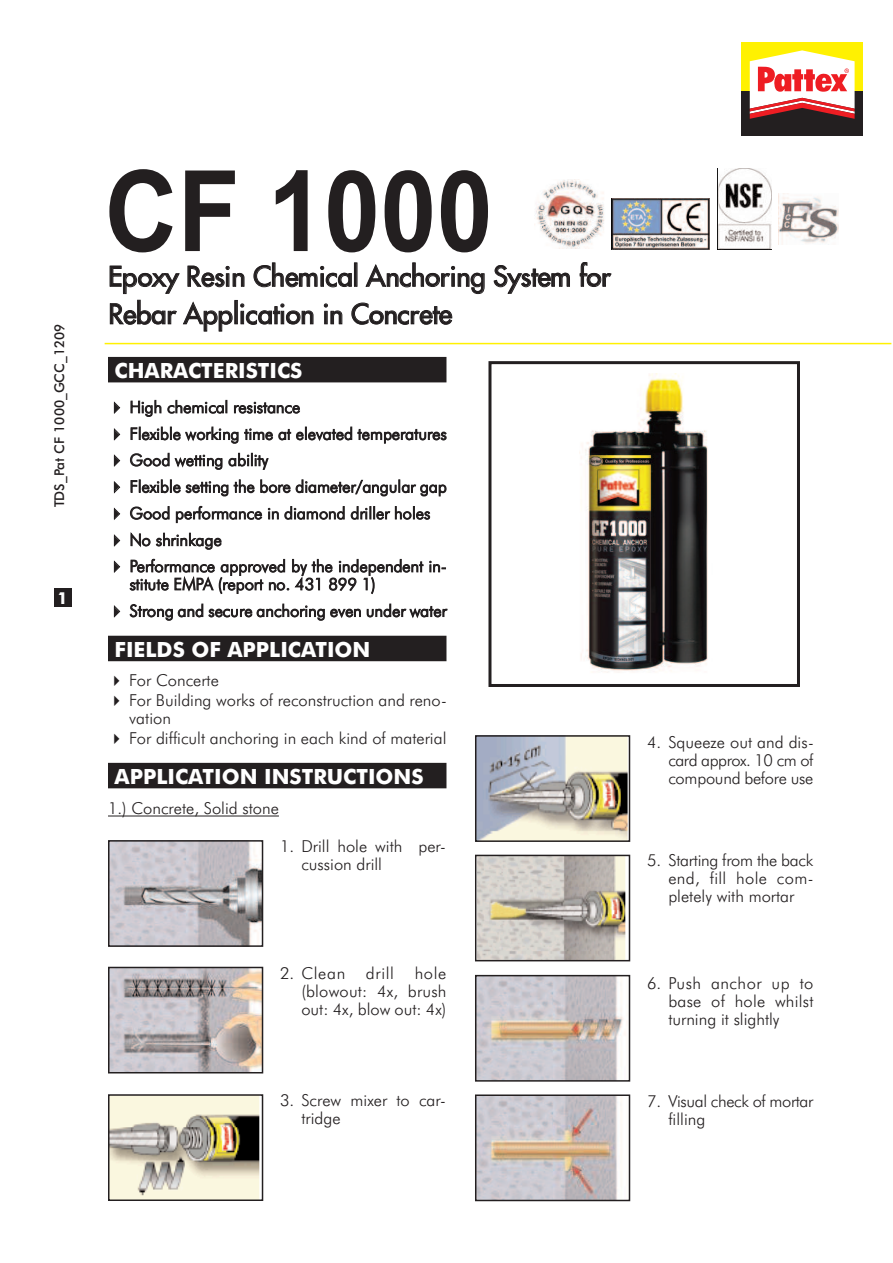
<style>
.page{position:relative;width:893px;height:1263px;background:#fff}
.page>*{position:absolute;margin:0;border:0;box-sizing:border-box;transform-origin:0 0}
.t1{font:700 112.5px "Arial";color:#231f20;scale:.9 1}
.t2{font:27px/37.5px "Futura 2";color:#231f20}
.t3{font:700 21px "Futura BT";color:#fff}
.t4{font:300 16.5px/18px "Futura BT";color:#231f20}
.t5{font:300 16.5px/18px "Futura BT";letter-spacing:-.02em;color:#231f20}
.t6{font:700 16.5px "Futura BT";color:#fff}
.t7{font:500 13.5px "Futura BT";color:#231f20}
</style>
<div class="page">
<img style="left:534px;top:180px;width:70px;height:68px">
<div style="left:108px;top:357px;width:338px;height:25px;background:#231f20"></div>
<div style="left:108px;top:636px;width:338px;height:25px;background:#231f20"></div>
<div style="left:108px;top:763px;width:338px;height:25px;background:#231f20"></div>
<div style="left:488px;top:361px;width:312px;height:326px;border:3px solid #231f20"></div>
<img style="left:581px;top:373px;width:127px;height:300px">
<img style="left:111px;top:843px;width:149px;height:101px">
<div style="left:108px;top:840px;width:155px;height:107px;border:2px solid #231f20"></div>
<img style="left:111px;top:970px;width:149px;height:100px">
<div style="left:108px;top:967px;width:155px;height:106px;border:2px solid #231f20"></div>
<hr style="left:108px;top:816px;width:171px;height:1px;background:#231f20">
<img style="left:111px;top:1097px;width:149px;height:101px">
<div style="left:108px;top:1094px;width:155px;height:107px;border:2px solid #231f20"></div>
<img style="left:478px;top:978px;width:148px;height:101px">
<div style="left:475px;top:975px;width:155px;height:107px;border:2px solid #231f20"></div>
<img style="left:478px;top:1097px;width:144px;height:101px">
<div style="left:475px;top:1094px;width:155px;height:107px;border:2px solid #231f20"></div>
<img style="left:478px;top:738px;width:149px;height:101px">
<div style="left:475px;top:735px;width:155px;height:107px;border:2px solid #231f20"></div>
<img style="left:478px;top:858px;width:148px;height:100px">
<div style="left:475px;top:855px;width:155px;height:106px;border:2px solid #231f20"></div>
<div style="left:54px;top:588px;width:17px;height:18px;background:#231f20"></div>
<img style="left:718px;top:169px;width:53px;height:81px">
<img style="left:779px;top:193px;width:60px;height:52px">
<img style="left:611px;top:199px;width:99px;height:51px">
<div style="left:741px;top:42px;width:122px;height:94px;background:#fff101"></div>
<div style="left:741px;top:92px;width:122px;height:44px;background:#231f20"></div>
<svg style="left:750px;top:50px;width:105px;height:69px"></svg>
<hr style="left:105px;top:343px;width:786px;height:1px;background:#fff101">
<p class="t7" style="left:52px;top:507px;width:185px;rotate:-90deg">TDS_Pat CF 1000_GCC_1209</p>
<p class="t6" style="left:57px;top:588px;width:12px">1</p>
<h1 class="t1" style="left:105px;top:146px;width:433px">CF 1000</h1>
<h2 class="t2" style="left:108px;top:257px;width:504px">Epoxy Resin Chemical Anchoring System for<br>Rebar Application in Concrete</h2>
<p class="t3" style="left:115px;top:359px;width:189px">CHARACTERISTICS</p>
<p class="t4" style="left:130px;top:394px;width:319px;line-height:26.5px">High chemical resistance<br>Flexible working time at elevated temperatures Good wetting ability<br>Flexible setting the bore diameter/angular gap Good performance in diamond driller holes No shrinkage<br>Performance approved by the independent in-</p>
<p class="t4" style="left:130px;top:571px;width:319px;line-height:26.7px">stitute EMPA (report no. 431 899 1)<br>Strong and secure anchoring even under water</p>
<p class="t3" style="left:115px;top:637px;width:257px">FIELDS OF APPLICATION</p>
<p class="t4" style="left:129px;top:670px;width:319px;line-height:20.1px">For Concerte<br>For Building works of reconstruction and reno-</p>
<p class="t4" style="left:129px;top:708px;width:319px;line-height:20.1px">vation<br>For difficult anchoring in each kind of material</p>
<p class="t3" style="left:115px;top:764px;width:311px">APPLICATION INSTRUCTIONS</p>
<p class="t4" style="left:108px;top:799px;width:172px">1.) Concrete, Solid stone</p>
<p class="t4" style="left:301px;top:837px;width:146px;text-indent:-21px">1. Drill hole with per&shy;cussion drill</p>
<p class="t4" style="left:301px;top:964px;width:147px;text-align:justify;text-indent:-21px">2. Clean drill hole (blowout: 4x, brush out: 4x, blow out: 4x)</p>
<p class="t4" style="left:301px;top:1091px;width:146px;text-indent:-21px">3. Screw mixer to car&shy;tridge</p>
<p class="t4" style="left:668px;top:733px;width:147px;text-align:justify;text-indent:-21px">4. Squeeze out and dis&shy;card approx. 10 cm of compound before use</p>
<p class="t4" style="left:668px;top:852px;width:147px;text-align:justify;text-indent:-21px">5. Starting from the back end, fill hole com&shy;pletely with mortar</p>
<p class="t4" style="left:668px;top:974px;width:147px;text-align:justify;text-indent:-21px">6. Push anchor up to base of hole whilst turning it slightly</p>
<p class="t5" style="left:668px;top:1093px;width:147px;text-indent:-21px">7. Visual check of mortar filling</p>
</div>
